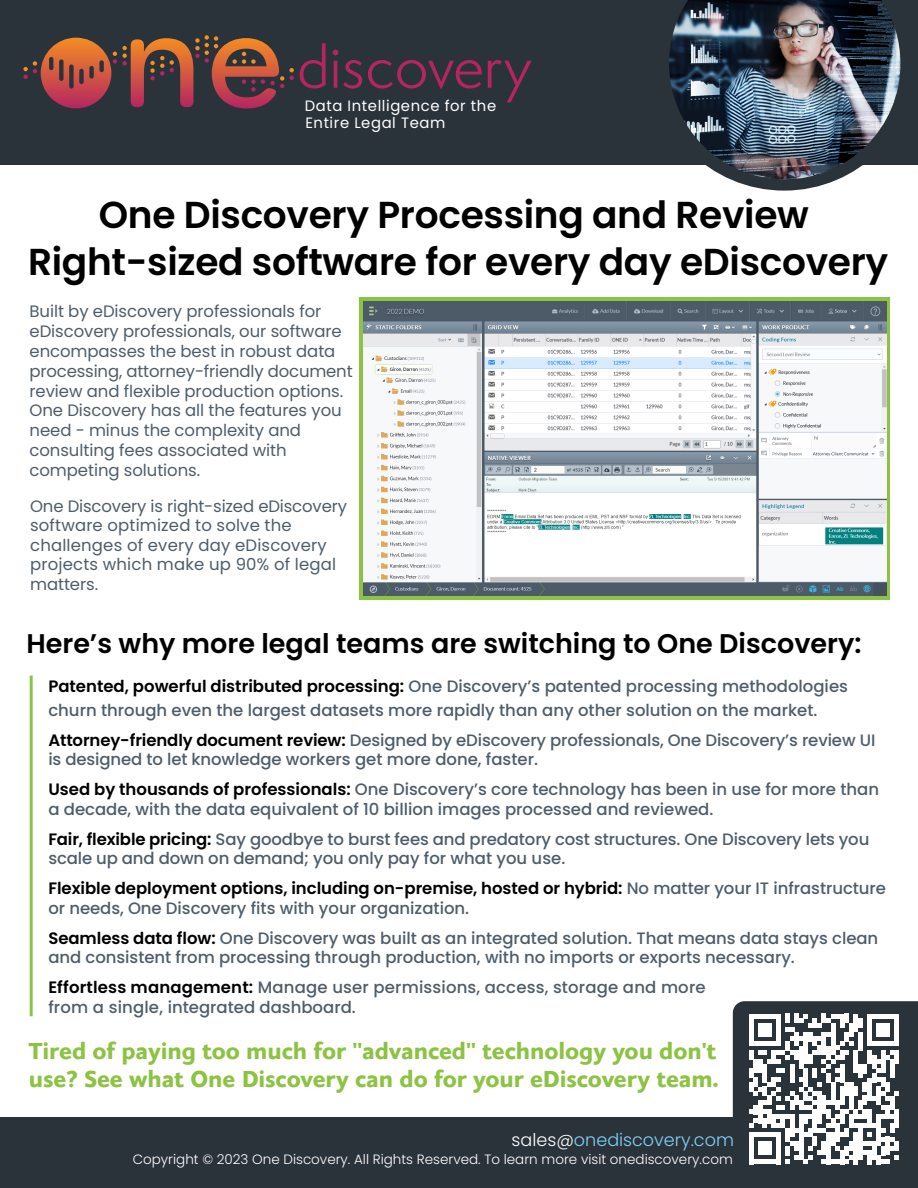
<style>
.page{position:relative;width:918px;height:1188px;background:#fff}
.page>*{position:absolute;margin:0;border:0;box-sizing:border-box;transform-origin:0 0}
.t1{font:600 37.5px/46.5px "Poppins";letter-spacing:-.01em;color:#000;text-align:center}
.t2{font:600 27px "Poppins";color:#000}
.t3{font:700 25.05px/27.6px "Elisar DT";letter-spacing:-.005em;color:#8cc343}
.t4{font:300 17.55px "Poppins";color:#7fd2f6}
.t5{font:500 16.5px/19.5px "Poppins";color:#4e5d6b}
.t6{font:16.5px/19.8px "Poppins";letter-spacing:-.005em;color:#4e5d6b}
.t7{font:15px/17.4px "Poppins";letter-spacing:.04em;color:#fff}
.t8{font:300 13.5px "Poppins";color:#fff}
.s1{font-weight:600;color:#000}
.s2{color:#fff}
</style>
<div class="page">
<div style="left:0;top:0;width:918px;height:164px;background:#2a323a"></div>
<svg style="left:651px;top:55px;width:267px;height:136px"></svg>
<img style="left:669px;top:0;width:231px;height:179px">
<hr style="left:30px;top:676px;width:3px;height:340px;background:#8cc343">
<svg style="left:360px;top:297px;width:530px;height:302px;background:#8abb4d"></svg>
<img style="left:363px;top:301px;width:523px;height:294px">
<div style="left:0;top:1117px;width:918px;height:71px;background:#2a323a"></div>
<svg style="left:733px;top:1001px;width:185px;height:163px"></svg>
<svg style="left:300px;top:43px;width:26px;height:46px"></svg>
<svg style="left:333px;top:50px;width:29px;height:39px"></svg>
<svg style="left:368px;top:60px;width:114px;height:29px"></svg>
<svg style="left:488px;top:60px;width:44px;height:42px"></svg>
<svg style="left:23px;top:35px;width:271px;height:73px"></svg>
<p class="t7" style="left:305px;top:97px;width:193px">Data Intelligence for the<br>Entire Legal Team</p>
<h1 class="t1" style="left:28px;top:192px;width:862px">One Discovery Processing and Review<br>Right-sized software for every day eDiscovery</h1>
<p class="t6" style="left:30px;top:302px;width:325px">Built by eDiscovery professionals for eDiscovery professionals, our software encompasses the best in robust data processing, attorney-friendly document review and flexible production options.<br>One Discovery has all the features you need - minus the complexity and consulting fees associated with competing solutions.</p>
<p class="t6" style="left:30px;top:496px;width:318px">One Discovery is right-sized eDiscovery software optimized to solve the challenges of every day eDiscovery projects which make up 90% of legal matters.</p>
<h2 class="t2" style="left:26px;top:628px;width:837px">Here’s why more legal teams are switching to One Discovery:</h2>
<p class="t5" style="left:48px;top:674px;width:801px;line-height:24px"><span class="s1">Patented, powerful distributed processing:</span> One Discovery’s patented processing methodologies churn through even the largest datasets more rapidly than any other solution on the market.</p>
<p class="t5" style="left:48px;top:730px;width:828px"><span class="s1">Attorney-friendly document review:</span> Designed by eDiscovery professionals, One Discovery’s review UI is designed to let knowledge workers get more done, faster.</p>
<p class="t5" style="left:48px;top:780px;width:832px"><span class="s1">Used by thousands of professionals:</span> One Discovery’s core technology has been in use for more than a decade, with the data equivalent of 10 billion images processed and reviewed.</p>
<p class="t5" style="left:48px;top:829px;width:823px"><span class="s1">Fair, flexible pricing:</span> Say goodbye to burst fees and predatory cost structures. One Discovery lets you scale up and down on demand; you only pay for what you use.</p>
<p class="t5" style="left:48px;top:879px;width:839px"><span class="s1">Flexible deployment options, including on-premise, hosted or hybrid:</span> No matter your IT infrastructure or needs, One Discovery fits with your organization.</p>
<p class="t5" style="left:48px;top:928px;width:831px"><span class="s1">Seamless data flow:</span> One Discovery was built as an integrated solution. That means data stays clean and consistent from processing through production, with no imports or exports necessary.</p>
<p class="t5" style="left:48px;top:978px;width:659px"><span class="s1">Effortless management:</span> Manage user permissions, access, storage and more from a single, integrated dashboard.</p>
<h3 class="t3" style="left:29px;top:1037px;width:692px">Tired of paying too much for "advanced" technology you don't use? See what One Discovery can do for your eDiscovery team.</h3>
<p class="t4" style="left:512px;top:1129px;width:224px"><span class="s2">sales@</span>onediscovery.com</p>
<p class="t8" style="left:133px;top:1151px;width:602px">Copyright © 2023 One Discovery. All Rights Reserved. To learn more visit onediscovery.com</p>
</div>
